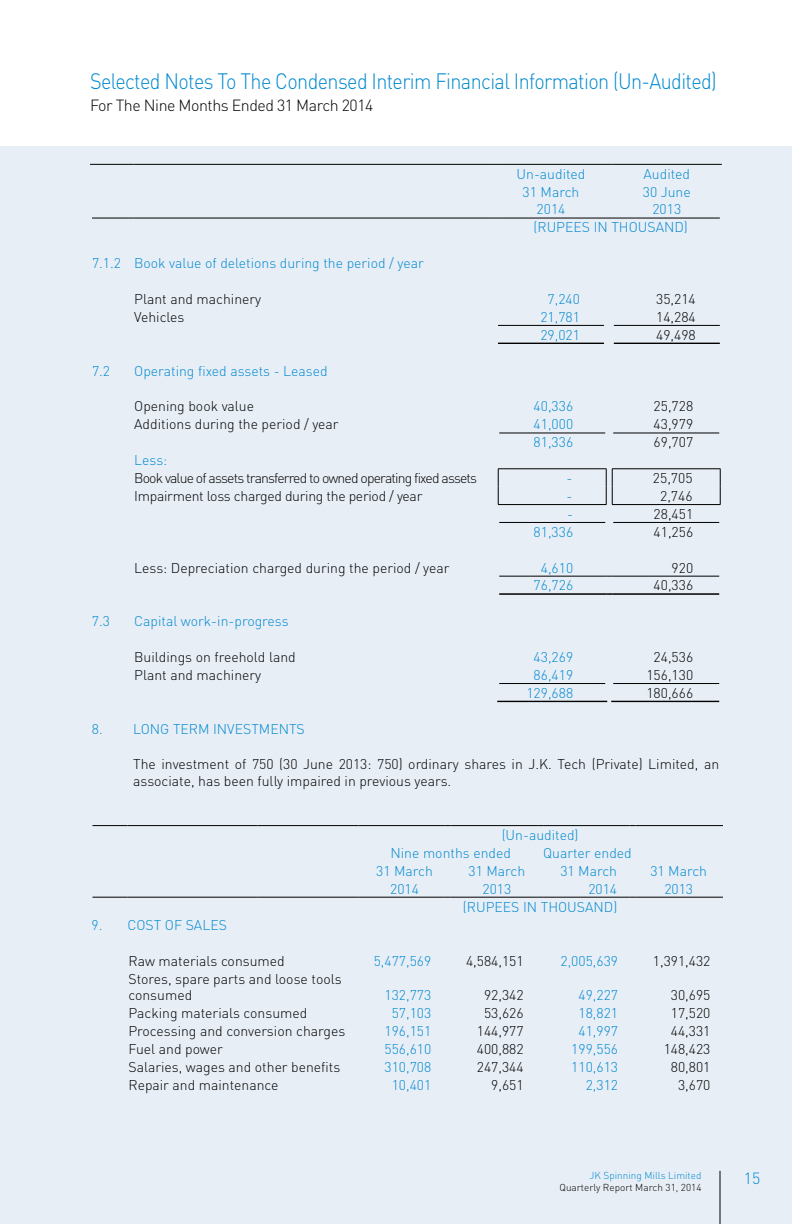
<style>
.page{position:relative;width:792px;height:1224px;background:#fff}
.page>*{position:absolute;margin:0;border:0;box-sizing:border-box;transform-origin:0 0}
.t1{font:300 22px "DIN Pro";letter-spacing:-.03em;color:#0089cf;scale:.9 1}
.t2{font:300 16px "DIN Pro";letter-spacing:-.03em;color:#000}
.t3{font:300 16px "DIN Pro";color:#0089cf}
.t4{font:300 14px/16.8px "DIN Pro";color:#000}
.t5{font:300 14px/17.8px "DIN Pro";color:#0089cf}
.t6{font:300 14px "DIN Pro";letter-spacing:-.06em;color:#000}
.t7{font:300 14px "DIN Pro";letter-spacing:-.02em;color:#000}
.t8{font:300 10px "DIN Pro";color:#000}
.t9{font:300 10px "DIN Pro";color:#0089cf}
</style>
<div class="page">
<div style="left:0;top:146px;width:792px;height:1078px;background:#e8eef6"></div>
<hr style="left:720px;top:1171px;width:1px;height:53px;background:#000">
<hr style="left:92px;top:218px;width:41px;height:1px;background:#000">
<hr style="left:133px;top:218px;width:358px;height:1px;background:#000">
<hr style="left:613px;top:218px;width:107px;height:1px;background:#000">
<hr style="left:90px;top:164px;width:43px;height:1px;background:#000">
<hr style="left:133px;top:164px;width:358px;height:1px;background:#000">
<hr style="left:497px;top:164px;width:108px;height:1px;background:#000">
<hr style="left:613px;top:164px;width:109px;height:1px;background:#000">
<hr style="left:498px;top:325px;width:106px;height:1px;background:#000">
<hr style="left:498px;top:343px;width:106px;height:1px;background:#000">
<hr style="left:614px;top:325px;width:106px;height:1px;background:#000">
<hr style="left:614px;top:343px;width:106px;height:1px;background:#000">
<hr style="left:497px;top:218px;width:108px;height:1px;background:#000">
<hr style="left:498px;top:468px;width:109px;height:1px;background:#000">
<hr style="left:612px;top:468px;width:109px;height:1px;background:#000">
<svg style="left:498px;top:469px;width:1px;height:35px"></svg>
<hr style="left:498px;top:504px;width:109px;height:1px;background:#000">
<hr style="left:499px;top:522px;width:106px;height:1px;background:#000">
<svg style="left:606px;top:469px;width:7px;height:35px"></svg>
<svg style="left:720px;top:469px;width:1px;height:35px"></svg>
<hr style="left:612px;top:504px;width:109px;height:1px;background:#000">
<hr style="left:613px;top:522px;width:106px;height:1px;background:#000">
<hr style="left:499px;top:683px;width:106px;height:1px;background:#000">
<hr style="left:497px;top:701px;width:110px;height:1px;background:#000">
<hr style="left:613px;top:683px;width:106px;height:1px;background:#000">
<hr style="left:611px;top:701px;width:108px;height:1px;background:#000">
<hr style="left:499px;top:576px;width:107px;height:1px;background:#000">
<hr style="left:612px;top:576px;width:107px;height:1px;background:#000">
<hr style="left:499px;top:593px;width:107px;height:2px;background:#000">
<svg style="left:606px;top:593px;width:6px;height:2px"></svg>
<hr style="left:612px;top:593px;width:107px;height:2px;background:#000">
<hr style="left:499px;top:433px;width:106px;height:1px;background:#000">
<hr style="left:613px;top:433px;width:106px;height:1px;background:#000">
<hr style="left:92px;top:825px;width:36px;height:1px;background:#000">
<hr style="left:128px;top:825px;width:129px;height:1px;background:#000">
<hr style="left:257px;top:825px;width:101px;height:1px;background:#000">
<hr style="left:358px;top:825px;width:87px;height:1px;background:#000">
<hr style="left:451px;top:825px;width:86px;height:1px;background:#000">
<hr style="left:543px;top:825px;width:87px;height:1px;background:#000">
<hr style="left:636px;top:825px;width:87px;height:1px;background:#000">
<hr style="left:92px;top:897px;width:36px;height:1px;background:#000">
<hr style="left:128px;top:897px;width:129px;height:1px;background:#000">
<hr style="left:257px;top:897px;width:101px;height:1px;background:#000">
<hr style="left:358px;top:897px;width:87px;height:1px;background:#000">
<hr style="left:451px;top:897px;width:86px;height:1px;background:#000">
<hr style="left:543px;top:897px;width:87px;height:1px;background:#000">
<hr style="left:636px;top:897px;width:87px;height:1px;background:#000">
<h1 class="t1" style="left:90px;top:66px;width:698px">Selected Notes To The Condensed Interim Financial Information (Un-Audited)</h1>
<p class="t2" style="left:90px;top:95px;width:285px">For The Nine Months Ended 31 March 2014</p>
<p class="t5" style="left:517px;top:164px;width:70px">Un-audited</p>
<p class="t5" style="left:644px;top:164px;width:48px">Audited</p>
<p class="t5" style="left:523px;top:182px;width:58px">31 March</p>
<p class="t5" style="left:643px;top:182px;width:49px">30 June</p>
<p class="t5" style="left:537px;top:200px;width:30px">2014</p>
<p class="t5" style="left:533px;top:200px;width:156px;text-indent:119px">2013 (RUPEES IN THOUSAND)</p>
<p class="t5" style="left:92px;top:254px;width:333px">7.1.2 Book value of deletions during the period / year</p>
<p class="t4" style="left:134px;top:290px;width:129px">Plant and machinery</p>
<p class="t5" style="left:548px;top:289px;width:34px">7,240</p>
<p class="t4" style="left:656px;top:290px;width:41px">35,214</p>
<p class="t4" style="left:134px;top:308px;width:52px">Vehicles</p>
<p class="t5" style="left:540px;top:307px;width:41px">21,781</p>
<p class="t4" style="left:656px;top:308px;width:41px">14,284</p>
<p class="t5" style="left:540px;top:325px;width:41px">29,021</p>
<p class="t4" style="left:656px;top:326px;width:41px">49,498</p>
<p class="t5" style="left:92px;top:361px;width:20px">7.2</p>
<p class="t5" style="left:134px;top:361px;width:195px">Operating fixed assets - Leased</p>
<p class="t4" style="left:134px;top:397px;width:121px">Opening book value</p>
<p class="t5" style="left:534px;top:397px;width:41px">40,336</p>
<p class="t4" style="left:654px;top:397px;width:41px">25,728</p>
<p class="t4" style="left:134px;top:415px;width:206px">Additions during the period / year</p>
<p class="t5" style="left:534px;top:415px;width:41px">41,000</p>
<p class="t4" style="left:654px;top:415px;width:41px">43,979</p>
<p class="t5" style="left:534px;top:433px;width:41px">81,336</p>
<p class="t4" style="left:654px;top:433px;width:41px">69,707</p>
<p class="t5" style="left:134px;top:451px;width:35px">Less:</p>
<p class="t6" style="left:134px;top:468px;width:344px">Book value of assets transferred to owned operating fixed assets</p>
<p class="t5" style="left:567px;top:469px;width:7px">-</p>
<p class="t4" style="left:653px;top:469px;width:41px">25,705</p>
<p class="t7" style="left:134px;top:486px;width:290px">Impairment loss charged during the period / year</p>
<p class="t5" style="left:567px;top:486px;width:7px">-</p>
<p class="t4" style="left:660px;top:487px;width:34px">2,746</p>
<p class="t5" style="left:567px;top:504px;width:7px">-</p>
<p class="t4" style="left:654px;top:505px;width:41px">28,451</p>
<p class="t5" style="left:534px;top:522px;width:41px">81,336</p>
<p class="t4" style="left:654px;top:523px;width:41px">41,256</p>
<p class="t4" style="left:134px;top:558px;width:317px">Less: Depreciation charged during the period / year</p>
<p class="t5" style="left:541px;top:558px;width:34px">4,610</p>
<p class="t4" style="left:672px;top:558px;width:23px">920</p>
<p class="t5" style="left:534px;top:576px;width:41px">76,726</p>
<p class="t4" style="left:654px;top:576px;width:41px">40,336</p>
<p class="t5" style="left:92px;top:612px;width:20px">7.3</p>
<p class="t5" style="left:134px;top:612px;width:156px">Capital work-in-progress</p>
<p class="t4" style="left:134px;top:648px;width:163px">Buildings on freehold land</p>
<p class="t5" style="left:534px;top:647px;width:41px">43,269</p>
<p class="t4" style="left:654px;top:648px;width:41px">24,536</p>
<p class="t4" style="left:134px;top:666px;width:129px">Plant and machinery</p>
<p class="t5" style="left:534px;top:665px;width:41px">86,419</p>
<p class="t4" style="left:646px;top:666px;width:48px">156,130</p>
<p class="t5" style="left:526px;top:683px;width:48px">129,688</p>
<p class="t4" style="left:646px;top:684px;width:48px">180,666</p>
<p class="t5" style="left:92px;top:719px;width:214px">8. LONG TERM INVESTMENTS</p>
<p class="t4" style="left:133px;top:755px;width:588px">The investment of 750 (30 June 2013: 750) ordinary shares in J.K. Tech (Private) Limited, an associate, has been fully impaired in previous years.</p>
<p class="t5" style="left:391px;top:825px;width:190px;text-indent:111px">(Un-audited)<br>Nine months ended</p>
<p class="t5" style="left:543px;top:843px;width:90px">Quarter ended</p>
<p class="t5" style="left:376px;top:861px;width:58px">31 March</p>
<p class="t5" style="left:469px;top:861px;width:58px">31 March</p>
<p class="t5" style="left:560px;top:861px;width:58px">31 March</p>
<p class="t5" style="left:650px;top:861px;width:58px">31 March</p>
<p class="t5" style="left:390px;top:879px;width:30px">2014</p>
<p class="t5" style="left:483px;top:879px;width:30px">2013</p>
<p class="t5" style="left:588px;top:879px;width:30px">2014</p>
<p class="t5" style="left:664px;top:879px;width:30px">2013</p>
<p class="t5" style="left:463px;top:897px;width:156px">(RUPEES IN THOUSAND)</p>
<p class="t5" style="left:91px;top:915px;width:137px">9. COST OF SALES</p>
<p class="t4" style="left:128px;top:952px;width:158px">Raw materials consumed</p>
<p class="t5" style="left:374px;top:951px;width:59px">5,477,569</p>
<p class="t4" style="left:466px;top:952px;width:59px">4,584,151</p>
<p class="t5" style="left:561px;top:951px;width:59px">2,005,639</p>
<p class="t4" style="left:653px;top:952px;width:59px">1,391,432</p>
<p class="t4" style="left:128px;top:970px;width:215px">Stores, spare parts and loose tools consumed</p>
<p class="t5" style="left:385px;top:986px;width:48px">132,773</p>
<p class="t4" style="left:484px;top:986px;width:41px">92,342</p>
<p class="t5" style="left:579px;top:986px;width:41px">49,227</p>
<p class="t4" style="left:671px;top:986px;width:41px">30,695</p>
<p class="t4" style="left:128px;top:1004px;width:180px">Packing materials consumed</p>
<p class="t5" style="left:392px;top:1004px;width:41px">57,103</p>
<p class="t4" style="left:484px;top:1004px;width:41px">53,626</p>
<p class="t5" style="left:579px;top:1004px;width:41px">18,821</p>
<p class="t4" style="left:671px;top:1004px;width:41px">17,520</p>
<p class="t4" style="left:128px;top:1022px;width:218px">Processing and conversion charges</p>
<p class="t5" style="left:385px;top:1022px;width:48px">196,151</p>
<p class="t4" style="left:477px;top:1022px;width:48px">144,977</p>
<p class="t5" style="left:579px;top:1022px;width:41px">41,997</p>
<p class="t4" style="left:671px;top:1022px;width:41px">44,331</p>
<p class="t4" style="left:128px;top:1040px;width:96px">Fuel and power</p>
<p class="t5" style="left:385px;top:1040px;width:48px">556,610</p>
<p class="t4" style="left:477px;top:1040px;width:48px">400,882</p>
<p class="t5" style="left:571px;top:1040px;width:48px">199,556</p>
<p class="t4" style="left:664px;top:1040px;width:48px">148,423</p>
<p class="t4" style="left:128px;top:1058px;width:213px">Salaries, wages and other benefits</p>
<p class="t5" style="left:385px;top:1057px;width:48px">310,708</p>
<p class="t4" style="left:477px;top:1058px;width:48px">247,344</p>
<p class="t5" style="left:571px;top:1057px;width:48px">110,613</p>
<p class="t4" style="left:671px;top:1058px;width:41px">80,801</p>
<p class="t4" style="left:128px;top:1076px;width:152px">Repair and maintenance</p>
<p class="t5" style="left:392px;top:1075px;width:41px">10,401</p>
<p class="t4" style="left:491px;top:1076px;width:34px">9,651</p>
<p class="t5" style="left:586px;top:1075px;width:34px">2,312</p>
<p class="t4" style="left:678px;top:1076px;width:34px">3,670</p>
<p class="t9" style="left:590px;top:1169px;width:113px">JK Spinning Mills Limited</p>
<p class="t8" style="left:560px;top:1181px;width:143px">Quarterly Report March 31, 2014</p>
<p class="t3" style="left:744px;top:1167px;width:18px">15</p>
</div>
